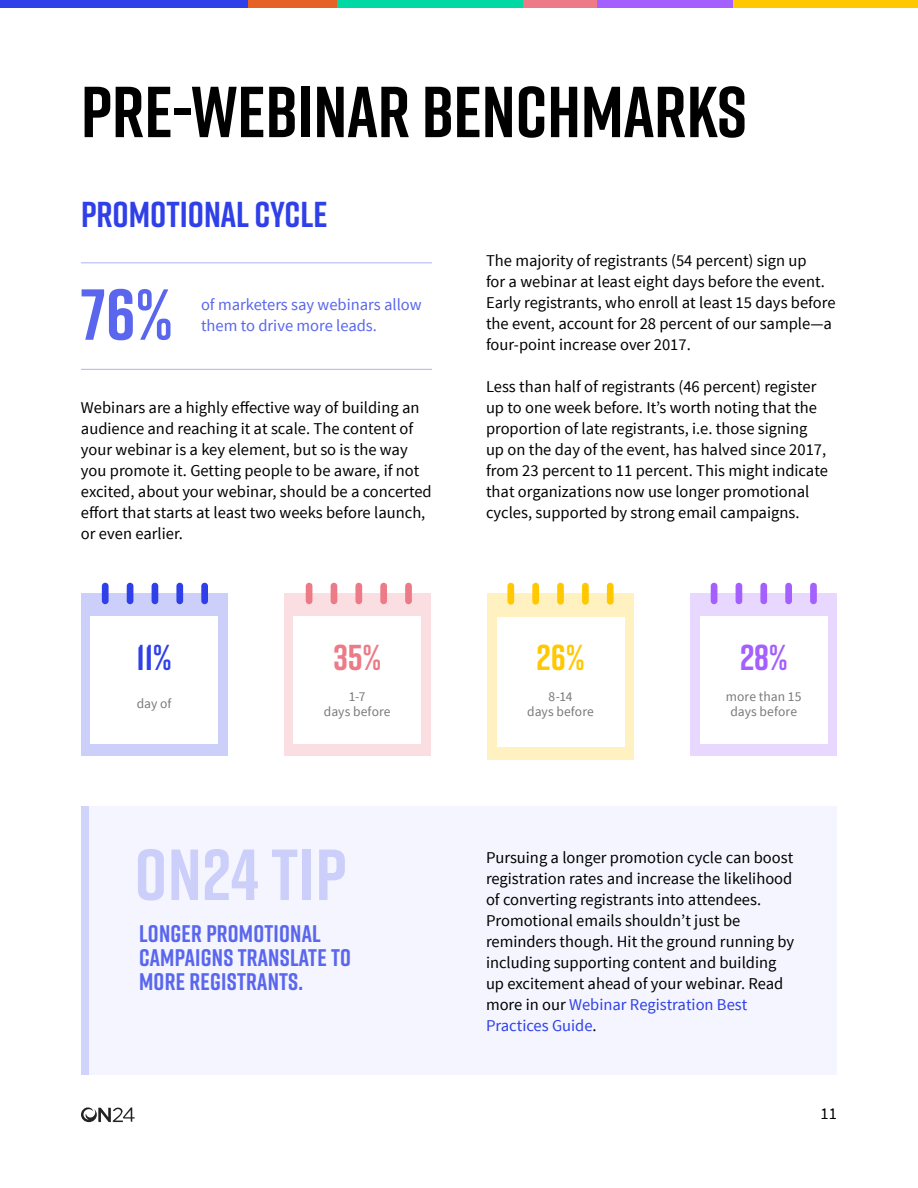
<style>
.page{position:relative;width:918px;height:1188px;background:#fff}
.page>*{position:absolute;margin:0;border:0;box-sizing:border-box;transform-origin:0 0}
.t1{font:700 72px "Rift";color:#000}
.t2{font:700 72px "Rift";letter-spacing:.01em;color:#cbcff9}
.t3{font:700 72px "Rift";color:#5966ed}
.t4{font:700 36px "Rift";color:#3040e8}
.t5{font:700 36px "Rift";color:#ffc801}
.t6{font:700 36px "Rift";color:#ec7b87}
.t7{font:700 36px "Rift";color:#a45fff}
.t8{font:700 24px/24px "Rift";letter-spacing:.01em;color:#5966ed}
.t9{font:16.5px/21px "Source Sans Pro";color:#000}
.t10{font:16.5px/21px "Source Sans Pro";color:#5966ed}
.t11{font:13.5px/15px "Source Sans Pro";letter-spacing:.005em;color:#797979;text-align:center}
.s1{color:#3040e8}
</style>
<div class="page">
<div style="left:81px;top:806px;width:756px;height:268px;background:#f4f5fe"></div>
<div style="left:81px;top:806px;width:8px;height:268px;background:#d0d4fa"></div>
<div style="left:81px;top:593px;width:146px;height:163px;background:#cbcff9"></div>
<div style="left:90px;top:617px;width:128px;height:127px;background:#fff"></div>
<div style="left:102px;top:583px;width:7px;height:21px;background:#3040e8;border-radius:3px"></div>
<div style="left:127px;top:583px;width:6px;height:21px;background:#3040e8;border-radius:3px"></div>
<div style="left:152px;top:583px;width:6px;height:21px;background:#3040e8;border-radius:3px"></div>
<div style="left:176px;top:583px;width:7px;height:21px;background:#3040e8;border-radius:3px"></div>
<div style="left:201px;top:583px;width:7px;height:21px;background:#3040e8;border-radius:3px"></div>
<div style="left:488px;top:593px;width:146px;height:167px;background:#fff1c0"></div>
<div style="left:497px;top:617px;width:127px;height:130px;background:#fff"></div>
<div style="left:507px;top:583px;width:7px;height:22px;background:#ffc801;border-radius:3px"></div>
<div style="left:532px;top:583px;width:7px;height:22px;background:#ffc801;border-radius:3px"></div>
<div style="left:557px;top:583px;width:7px;height:22px;background:#ffc801;border-radius:3px"></div>
<div style="left:582px;top:583px;width:7px;height:22px;background:#ffc801;border-radius:3px"></div>
<div style="left:607px;top:583px;width:7px;height:22px;background:#ffc801;border-radius:3px"></div>
<div style="left:691px;top:593px;width:146px;height:163px;background:#e8d7ff"></div>
<div style="left:700px;top:617px;width:127px;height:127px;background:#fff"></div>
<div style="left:711px;top:583px;width:6px;height:21px;background:#a45fff;border-radius:3px"></div>
<div style="left:736px;top:583px;width:6px;height:21px;background:#a45fff;border-radius:3px"></div>
<div style="left:760px;top:583px;width:7px;height:21px;background:#a45fff;border-radius:3px"></div>
<div style="left:785px;top:583px;width:7px;height:21px;background:#a45fff;border-radius:3px"></div>
<div style="left:810px;top:583px;width:7px;height:21px;background:#a45fff;border-radius:3px"></div>
<div style="left:284px;top:593px;width:146px;height:163px;background:#fadee1"></div>
<div style="left:294px;top:617px;width:127px;height:127px;background:#fff"></div>
<div style="left:306px;top:583px;width:6px;height:21px;background:#ec7b87;border-radius:3px"></div>
<div style="left:331px;top:583px;width:6px;height:21px;background:#ec7b87;border-radius:3px"></div>
<div style="left:355px;top:583px;width:7px;height:21px;background:#ec7b87;border-radius:3px"></div>
<div style="left:380px;top:583px;width:7px;height:21px;background:#ec7b87;border-radius:3px"></div>
<div style="left:405px;top:583px;width:7px;height:21px;background:#ec7b87;border-radius:3px"></div>
<hr style="left:81px;top:369px;width:351px;height:1px;background:#acb3f6">
<hr style="left:81px;top:262px;width:351px;height:1px;background:#acb3f6">
<div style="left:0;top:0;width:248px;height:8px;background:#3040e8"></div>
<div style="left:248px;top:0;width:90px;height:8px;background:#e66125"></div>
<div style="left:338px;top:0;width:185px;height:8px;background:#00d9a3"></div>
<div style="left:523px;top:0;width:74px;height:8px;background:#ec7b87"></div>
<div style="left:597px;top:0;width:137px;height:8px;background:#a45fff"></div>
<div style="left:734px;top:0;width:184px;height:8px;background:#ffc801"></div>
<svg style="left:81px;top:1107px;width:54px;height:15px"></svg>
<h1 class="t1" style="left:81px;top:60px;width:667px">PRE-WEBINAR BENCHMARKS</h1>
<h2 class="t4" style="left:81px;top:189px;width:248px">PROMOTIONAL CYCLE</h2>
<h1 class="t3" style="left:81px;top:263px;width:93px">76%</h1>
<p class="t10" style="left:201px;top:294px;width:222px">of marketers say webinars allow them to drive more leads.</p>
<p class="t9" style="left:81px;top:398px;width:352px">Webinars are a highly effective way of building an audience and reaching it at scale. The content of your webinar is a key element, but so is the way you promote it. Getting people to be aware, if not excited, about your webinar, should be a concerted effort that starts at least two weeks before launch, or even earlier.</p>
<p class="t9" style="left:486px;top:251px;width:351px">The majority of registrants (54 percent) sign up<br>for a webinar at least eight days before the event.<br>Early registrants, who enroll at least 15 days before the event, account for 28 percent of our sample—a four-point increase over 2017.</p>
<p class="t9" style="left:486px;top:377px;width:343px">Less than half of registrants (46 percent) register up to one week before. It’s worth noting that the proportion of late registrants, i.e. those signing up on the day of the event, has halved since 2017, from 23 percent to 11 percent. This might indicate that organizations now use longer promotional cycles, supported by strong email campaigns.</p>
<h2 class="t6" style="left:333px;top:631px;width:49px">35%</h2>
<h2 class="t7" style="left:740px;top:631px;width:49px">28%</h2>
<p class="t11" style="left:324px;top:689px;width:68px">1-7<br>days before</p>
<h2 class="t5" style="left:537px;top:631px;width:49px">26%</h2>
<h2 class="t4" style="left:136px;top:631px;width:37px">11%</h2>
<p class="t11" style="left:137px;top:697px;width:36px">day of</p>
<p class="t11" style="left:527px;top:689px;width:68px">8-14<br>days before</p>
<p class="t11" style="left:726px;top:689px;width:77px">more than 15 days before</p>
<h1 class="t2" style="left:135px;top:823px;width:213px">ON24 TIP</h1>
<h3 class="t8" style="left:139px;top:921px;width:213px">LONGER PROMOTIONAL<br>CAMPAIGNS TRANSLATE TO<br>MORE REGISTRANTS.</h3>
<p class="t9" style="left:486px;top:847px;width:310px">Pursuing a longer promotion cycle can boost registration rates and increase the likelihood of converting registrants into attendees.<br>Promotional emails shouldn’t just be reminders though. Hit the ground running by including supporting content and building up excitement ahead of your webinar. Read more in our <span class="s1">Webinar Registration Best Practices Guide</span>.</p>
<p class="t9" style="left:821px;top:1104px;width:18px">11</p>
</div>
